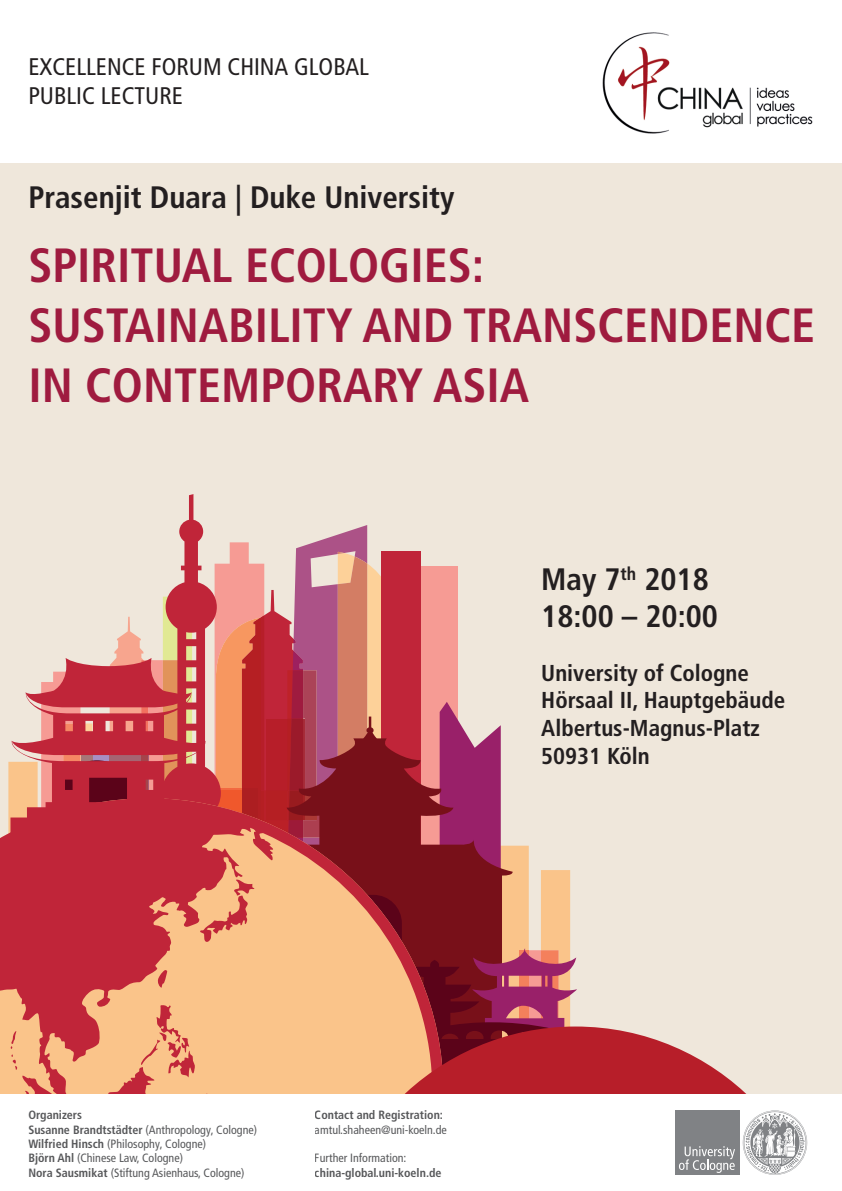
<style>
.page{position:relative;width:842px;height:1191px;background:#fff}
.page>*{position:absolute;margin:0;border:0;box-sizing:border-box;transform-origin:0 0}
.t1{font:700 condensed 48px/60.1px "Frutiger LT Com";color:#9f1b3f}
.t2{font:700 condensed 31px/37.2px "Frutiger LT Com";color:#231f20}
.t3{font:condensed 24px/28.8px "Frutiger LT Com";color:#231f20}
.t4{font:700 condensed 23px/27.6px "Frutiger LT Com";color:#231f20}
.t5{font:condensed 12px/14.4px "Frutiger LT Com";color:#57585a}
.t6{font:700 condensed 12px "Frutiger LT Com";color:#57585a}
.s1{font-weight:700}
</style>
<div class="page">
<div style="left:0;top:163px;width:842px;height:1028px;background:#efe7db"></div>
<svg style="left:0;top:833px;width:323px;height:261px;background:#efa77b"></svg>
<svg style="left:323px;top:1026px;width:424px;height:68px;fill:#b71e29"></svg>
<img style="left:602px;top:32px;width:211px;height:102px">
<div style="left:0;top:1094px;width:842px;height:97px;background:#fff"></div>
<svg style="left:675px;top:1110px;width:133px;height:65px"></svg>
<div style="left:675px;top:1110px;width:64px;height:64px;background:#808285"></div>
<svg style="left:743px;top:1110px;width:64px;height:64px"></svg>
<svg style="left:679px;top:1146px;width:56px;height:26px"></svg>
<svg style="left:8px;top:494px;width:569px;height:556px"></svg>
<h3 class="t3" style="left:28px;top:52px;width:342px">Excellence Forum CHINA global<br>Public Lecture</h3>
<h2 class="t2" style="left:28px;top:178px;width:428px">Prasenjit Duara | Duke University</h2>
<h1 class="t1" style="left:28px;top:235px;width:782px">Spiritual Ecologies:<br>Sustainability and Transcendence in Contem porary Asia</h1>
<h2 class="t2" style="left:541px;top:560px;width:178px">May 7<sup>th</sup> 2018<br>18:00 – 20:00</h2>
<h3 class="t4" style="left:541px;top:659px;width:245px">University of Cologne<br>Hörsaal II, Hauptgebäude<br>Albertus-Magnus-Platz<br>50931 Köln</h3>
<p class="t5" style="left:28px;top:1107px;width:230px"><span class="s1">Organizers<br>Susanne Brandtstädter</span> (Anthropology, Cologne)<br><span class="s1">Wilfried Hinsch</span> (Philosophy, Cologne)<br><span class="s1">Björn Ahl</span> (Chinese Law, Cologne)<br><span class="s1">Nora Sausmikat</span> (Stiftung Asienhaus, Cologne)</p>
<p class="t6" style="left:315px;top:1107px;width:130px">Contact and Registration:</p>
<p class="t5" style="left:315px;top:1122px;width:134px">amtul.shaheen@uni-koeln.de</p>
<p class="t5" style="left:315px;top:1151px;width:93px">Further Information:</p>
<p class="t6" style="left:315px;top:1165px;width:128px">china-global.uni-koeln.de</p>
</div>
